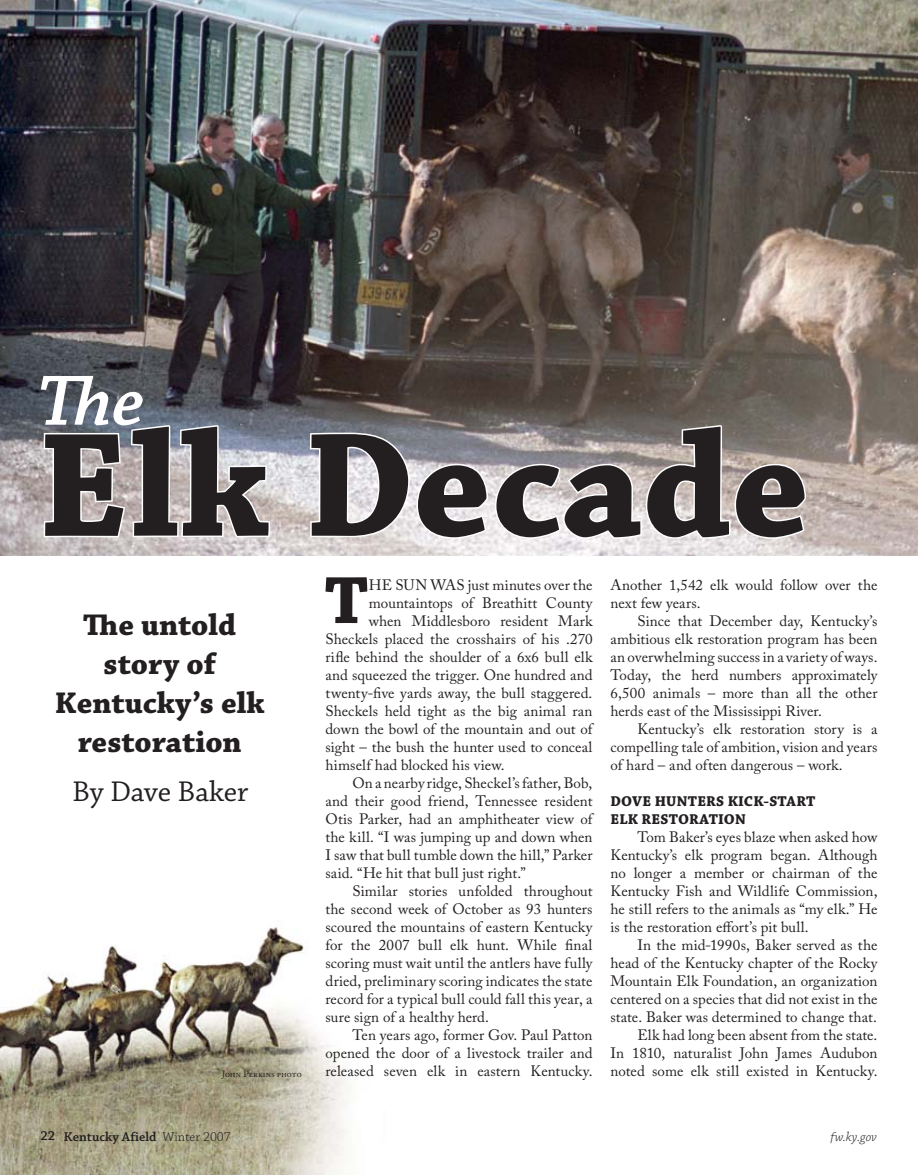
<style>
.page{position:relative;width:918px;height:1175px;background:#fff}
.page>*{position:absolute;margin:0;border:0;box-sizing:border-box;transform-origin:0 0}
.t1{font:700 156px "Chaparral Pro";color:#231f20}
.t2{font:italic 600 75px "Chaparral Pro";color:#fff}
.t3{font:700 70.35px "Chaparral Pro";color:#231f20}
.t4{font:700 31.5px/39px "Chaparral Pro";color:#231f20;text-align:center}
.t5{font:30px "Chaparral Pro";color:#231f20}
.t6{font:15px/18px "Adobe Caslon Pro";letter-spacing:.005em;color:#231f20;text-align:justify}
.t7{font:700 15px/18px "Chaparral Pro";letter-spacing:.015em;color:#231f20}
.t8{font:15px "Adobe Caslon Pro";letter-spacing:-.02em;color:#231f20}
.t9{font:600 13.5px "Chaparral Pro";color:#231f20}
.t10{font:italic 300 13.5px "Chaparral Pro";letter-spacing:.015em;color:#231f20}
.t11{font:9px "Adobe Caslon Pro";color:#231f20}
.s1{font-weight:300}
</style>
<div class="page">
<img style="left:0;top:0;width:918px;height:555px">
<img style="left:0;top:927px;width:350px;height:247px">
<svg style="left:42px;top:423px;width:230px;height:116px;background:#beb9bd"></svg>
<svg style="left:308px;top:423px;width:500px;height:117px"></svg>
<h2 class="t2" style="left:38px;top:358px;width:109px">The</h2>
<h1 class="t1" style="left:38px;top:394px;width:773px">Elk Decade</h1>
<h3 class="t4" style="left:55px;top:607px;width:211px">The untold story of<br>Kentucky’s elk restoration</h3>
<h3 class="t5" style="left:72px;top:775px;width:178px">By Dave Baker</h3>
<p class="t11" style="left:222px;top:1068px;width:81px">John Perkins photo</p>
<p class="t9" style="left:40px;top:1128px;width:16px">22</p>
<p class="t9" style="left:64px;top:1128px;width:169px">Kentucky Afield <span class="s1">Winter 2007</span></p>
<h3 class="t3" style="left:325px;top:559px;width:45px">T</h3>
<p class="t6" style="left:369px;top:576px;width:225px">HE SUN WAS just minutes over the</p>
<p class="t6" style="left:369px;top:594px;width:226px">mountaintops of Breathitt County</p>
<p class="t6" style="left:369px;top:612px;width:226px">when Middlesboro resident Mark</p>
<p class="t6" style="left:326px;top:630px;width:269px">Sheckels placed the crosshairs of his .270</p>
<p class="t6" style="left:326px;top:648px;width:269px">rifle behind the shoulder of a 6x6 bull elk</p>
<p class="t6" style="left:326px;top:666px;width:269px">and squeezed the trigger. One hundred and</p>
<p class="t6" style="left:326px;top:684px;width:268px">twenty-five yards away, the bull staggered.</p>
<p class="t6" style="left:326px;top:702px;width:268px">Sheckels held tight as the big animal ran</p>
<p class="t6" style="left:326px;top:720px;width:269px">down the bowl of the mountain and out of</p>
<p class="t6" style="left:326px;top:738px;width:268px">sight – the bush the hunter used to conceal</p>
<p class="t6" style="left:326px;top:756px;width:181px">himself had blocked his view.</p>
<p class="t6" style="left:353px;top:774px;width:241px">On a nearby ridge, Sheckel’s father, Bob,</p>
<p class="t6" style="left:326px;top:792px;width:269px">and their good friend, Tennessee resident</p>
<p class="t6" style="left:326px;top:810px;width:268px">Otis Parker, had an amphitheater view of</p>
<p class="t6" style="left:326px;top:828px;width:268px">the kill. “I was jumping up and down when</p>
<p class="t6" style="left:326px;top:846px;width:269px">I saw that bull tumble down the hill,” Parker</p>
<p class="t6" style="left:326px;top:864px;width:202px">said. “He hit that bull just right.”</p>
<p class="t6" style="left:353px;top:882px;width:241px">Similar stories unfolded throughout</p>
<p class="t6" style="left:326px;top:900px;width:268px">the second week of October as 93 hunters</p>
<p class="t6" style="left:326px;top:918px;width:269px">scoured the mountains of eastern Kentucky</p>
<p class="t6" style="left:326px;top:936px;width:268px">for the 2007 bull elk hunt. While final</p>
<p class="t6" style="left:326px;top:954px;width:269px">scoring must wait until the antlers have fully</p>
<p class="t6" style="left:326px;top:972px;width:268px">dried, preliminary scoring indicates the state</p>
<p class="t6" style="left:326px;top:990px;width:268px">record for a typical bull could fall this year, a</p>
<p class="t6" style="left:326px;top:1008px;width:165px">sure sign of a healthy herd.</p>
<p class="t8" style="left:353px;top:1026px;width:241px">Ten years ago, former Gov. Paul Patton</p>
<p class="t6" style="left:326px;top:1044px;width:268px">opened the door of a livestock trailer and</p>
<p class="t6" style="left:326px;top:1062px;width:268px">released seven elk in eastern Kentucky.</p>
<p class="t6" style="left:611px;top:576px;width:268px">Another 1,542 elk would follow over the next few years.</p>
<p class="t6" style="left:611px;top:612px;width:269px;text-indent:27px">Since that December day, Kentucky’s ambitious elk restoration program has been an overwhelming success in a variety of ways.<br>Today, the herd numbers approximately 6,500 animals – more than all the other herds east of the Mississippi River.</p>
<p class="t6" style="left:611px;top:720px;width:268px;text-indent:27px">Kentucky’s elk restoration story is a compelling tale of ambition, vision and years of hard – and often dangerous – work.</p>
<p class="t7" style="left:611px;top:793px;width:206px">DOVE HUNTERS KICK-START<br>ELK RESTORATION</p>
<p class="t6" style="left:611px;top:828px;width:269px;text-indent:27px">Tom Baker’s eyes blaze when asked how Kentucky’s elk program began. Although no longer a member or chairman of the Kentucky Fish and Wildlife Commission, he still refers to the animals as “my elk.” He is the restoration effort’s pit bull.</p>
<p class="t6" style="left:611px;top:936px;width:269px;text-align:right">In the mid-1990s, Baker served as the head of the Kentucky chapter of the Rocky Mountain Elk Foundation, an organization centered on a species that did not exist in the state. Baker was determined to change that.<br>Elk had long been absent from the state.<br>In 1810, naturalist John James Audubon noted some elk still existed in Kentucky.</p>
<p class="t10" style="left:831px;top:1129px;width:48px">fw.ky.gov</p>
</div>
